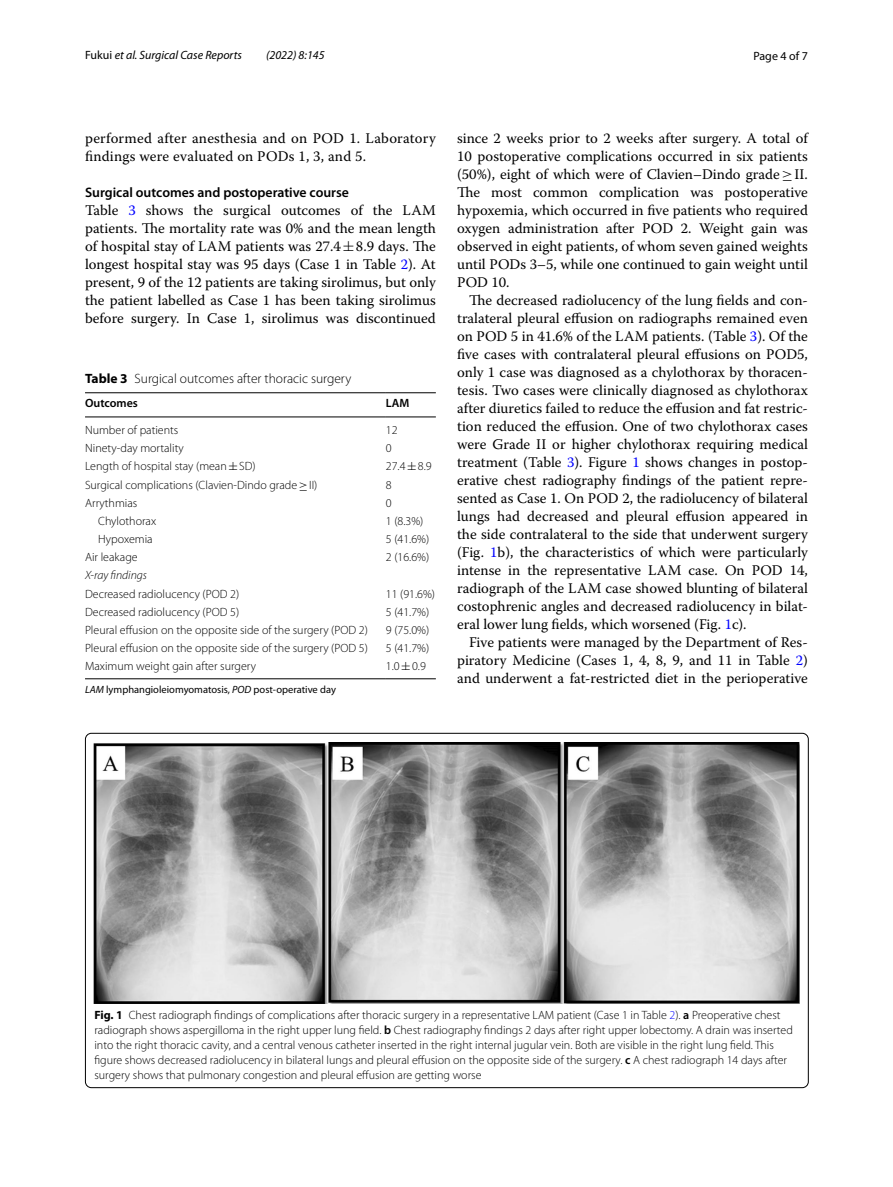
<style>
.page{position:relative;width:893px;height:1187px;background:#fff}
.page>*{position:absolute;margin:0;border:0;box-sizing:border-box;transform-origin:0 0}
.t1{font:14.7px/18px "Warnock Pro";color:#000;text-align:justify}
.t2{font:600 13.8px "Myriad Pro";color:#000}
.t3{font:300 13.5px "Myriad Pro";color:#000}
.t4{font:300 12px/15px "Myriad Pro";color:#000}
.t5{font:italic 12px "Myriad Pro";color:#000}
.t6{font:italic 300 12px "Myriad Pro";color:#000}
.t7{font:600 12px "Myriad Pro";color:#000}
.t8{font:12px "Myriad Pro";color:#000}
.t9{font:10.5px "Myriad Pro";color:#000}
.s1{font-style:normal}
.s2{color:#00f}
.s3{font-family:"MTSY"}
.s4{font-weight:700}
.s5{font-family:"MTSY";font-weight:400}
.s6{font-style:italic}
.s7{font-weight:600}
</style>
<div class="page">
<hr style="left:85px;top:392px;width:301px;height:1px;background:#000">
<hr style="left:85px;top:416px;width:301px;height:1px;background:#000">
<hr style="left:386px;top:392px;width:50px;height:1px;background:#000">
<hr style="left:386px;top:416px;width:50px;height:1px;background:#000">
<hr style="left:85px;top:678px;width:301px;height:1px;background:#000">
<hr style="left:386px;top:678px;width:50px;height:1px;background:#000">
<img style="left:94px;top:742px;width:706px;height:261px">
<p class="t5" style="left:85px;top:48px;width:158px"><span class="s1">Fukui</span> et al. Surgical Case Reports</p>
<p class="t5" style="left:266px;top:48px;width:60px">(2022) 8:145</p>
<p class="t8" style="left:753px;top:48px;width:56px">Page 4 of 7</p>
<p class="t1" style="left:85px;top:128px;width:352px">performed after anesthesia and on POD 1. Laboratory findings were evaluated on PODs 1, 3, and 5.</p>
<p class="t2" style="left:85px;top:183px;width:266px">Surgical outcomes and postoperative course</p>
<p class="t1" style="left:85px;top:200px;width:352px">Table <span class="s2">3</span> shows the surgical outcomes of the LAM patients. The mortality rate was 0% and the mean length of hospital stay of LAM patients was 27.4<span class="s3">±</span>8.9 days. The longest hospital stay was 95 days (Case 1 in Table <span class="s2">2</span>). At present, 9 of the 12 patients are taking sirolimus, but only the patient labelled as Case 1 has been taking sirolimus before surgery. In Case 1, sirolimus was discontinued</p>
<p class="t3" style="left:85px;top:371px;width:268px"><span class="s4">Table 3</span> Surgical outcomes after thoracic surgery</p>
<p class="t7" style="left:85px;top:395px;width:54px">Outcomes</p>
<p class="t7" style="left:386px;top:395px;width:25px">LAM</p>
<p class="t4" style="left:85px;top:423px;width:95px">Number of patients</p>
<p class="t4" style="left:386px;top:423px;width:13px">12</p>
<p class="t4" style="left:85px;top:441px;width:100px">Ninety-day mortality</p>
<p class="t4" style="left:386px;top:441px;width:7px">0</p>
<p class="t4" style="left:85px;top:459px;width:172px">Length of hospital stay (mean<span class="s5">±</span>SD)</p>
<p class="t4" style="left:386px;top:459px;width:47px">27.4<span class="s5">±</span>8.9</p>
<p class="t4" style="left:85px;top:477px;width:234px">Surgical complications (Clavien-Dindo grade<span class="s5">≥</span>II)</p>
<p class="t4" style="left:386px;top:477px;width:7px">8</p>
<p class="t4" style="left:85px;top:495px;width:54px">Arrythmias</p>
<p class="t4" style="left:386px;top:495px;width:7px">0</p>
<p class="t4" style="left:98px;top:513px;width:60px">Chylothorax</p>
<p class="t4" style="left:386px;top:513px;width:39px">1 (8.3%)</p>
<p class="t4" style="left:98px;top:531px;width:56px">Hypoxemia</p>
<p class="t4" style="left:386px;top:531px;width:45px">5 (41.6%)</p>
<p class="t4" style="left:85px;top:550px;width:54px">Air leakage</p>
<p class="t4" style="left:386px;top:550px;width:45px">2 (16.6%)</p>
<p class="t6" style="left:85px;top:569px;width:64px">X-ray findings</p>
<p class="t4" style="left:85px;top:586px;width:156px">Decreased radiolucency (POD 2)</p>
<p class="t4" style="left:386px;top:586px;width:51px">11 (91.6%)</p>
<p class="t4" style="left:85px;top:604px;width:156px">Decreased radiolucency (POD 5)</p>
<p class="t4" style="left:386px;top:604px;width:45px">5 (41.7%)</p>
<p class="t4" style="left:85px;top:622px;width:284px">Pleural effusion on the opposite side of the surgery (POD 2)</p>
<p class="t4" style="left:386px;top:622px;width:45px">9 (75.0%)</p>
<p class="t4" style="left:85px;top:640px;width:284px">Pleural effusion on the opposite side of the surgery (POD 5)</p>
<p class="t4" style="left:386px;top:640px;width:45px">5 (41.7%)</p>
<p class="t4" style="left:85px;top:659px;width:173px">Maximum weight gain after surgery</p>
<p class="t4" style="left:386px;top:659px;width:41px">1.0<span class="s5">±</span>0.9</p>
<p class="t9" style="left:85px;top:682px;width:252px"><span class="s6">LAM</span> lymphangioleiomyomatosis, <span class="s6">POD</span> post-operative day</p>
<p class="t1" style="left:457px;top:128px;width:352px">since 2 weeks prior to 2 weeks after surgery. A total of 10 postoperative complications occurred in six patients (50%), eight of which were of Clavien–Dindo grade<span class="s3">≥</span>II.<br>The most common complication was postoperative hypoxemia, which occurred in five patients who required oxygen administration after POD 2. Weight gain was observed in eight patients, of whom seven gained weights until PODs 3–5, while one continued to gain weight until POD 10.</p>
<p class="t1" style="left:457px;top:290px;width:352px;text-indent:12px">The decreased radiolucency of the lung fields and con&shy;tralateral pleural effusion on radiographs remained even on POD 5 in 41.6% of the LAM patients. (Table <span class="s2">3</span>). Of the five cases with contralateral pleural effusions on POD5, only 1 case was diagnosed as a chylothorax by thoracen&shy;tesis. Two cases were clinically diagnosed as chylothorax after diuretics failed to reduce the effusion and fat restric&shy;tion reduced the effusion. One of two chylothorax cases were Grade II or higher chylothorax requiring medical treatment (Table <span class="s2">3</span>). Figure <span class="s2">1</span> shows changes in postop&shy;erative chest radiography findings of the patient repre&shy;sented as Case 1. On POD 2, the radiolucency of bilateral lungs had decreased and pleural effusion appeared in the side contralateral to the side that underwent surgery (Fig. <span class="s2">1</span>b), the characteristics of which were particularly intense in the representative LAM case. On POD 14, radiograph of the LAM case showed blunting of bilateral costophrenic angles and decreased radiolucency in bilat&shy;eral lower lung fields, which worsened (Fig. <span class="s2">1</span>c).</p>
<p class="t1" style="left:457px;top:632px;width:352px;text-indent:12px">Five patients were managed by the Department of Res&shy;piratory Medicine (Cases 1, 4, 8, 9, and 11 in Table <span class="s2">2</span>) and underwent a fat-restricted diet in the perioperative</p>
<p class="t4" style="left:94px;top:1007px;width:700px"><span class="s4">Fig. 1</span> Chest radiograph findings of complications after thoracic surgery in a representative LAM patient (Case 1 in Table <span class="s2">2</span>). <span class="s7">a</span> Preoperative chest radiograph shows aspergilloma in the right upper lung field. <span class="s7">b</span> Chest radiography findings 2 days after right upper lobectomy. A drain was inserted into the right thoracic cavity, and a central venous catheter inserted in the right internal jugular vein. Both are visible in the right lung field. This figure shows decreased radiolucency in bilateral lungs and pleural effusion on the opposite side of the surgery. <span class="s7">c</span> A chest radiograph 14 days after surgery shows that pulmonary congestion and pleural effusion are getting worse</p>
</div>
